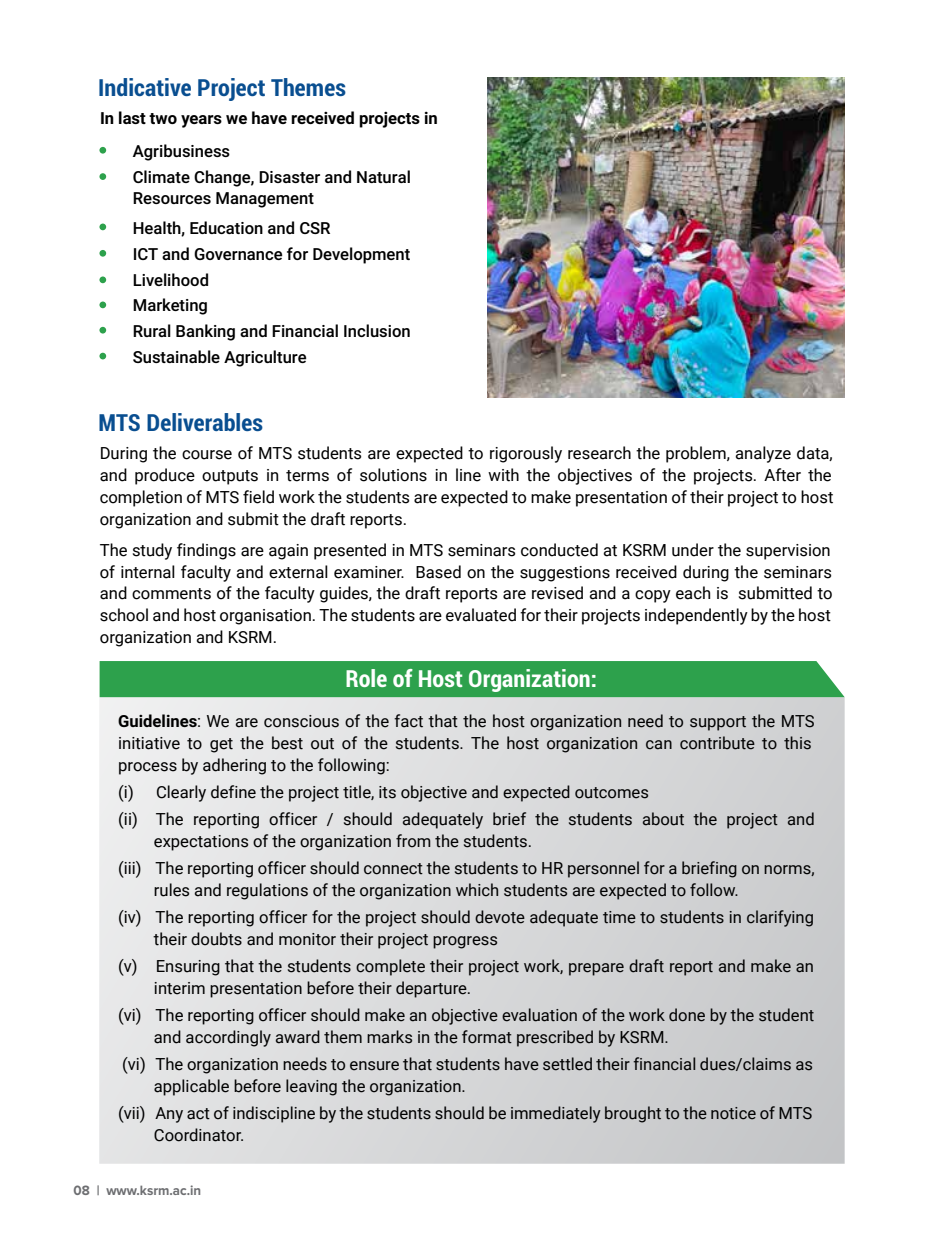
<style>
.page{position:relative;width:943px;height:1241px;background:#fff}
.page>*{position:absolute;margin:0;border:0;box-sizing:border-box;transform-origin:0 0}
.t1{font:700 condensed 24.5px "Roboto";letter-spacing:.005em;color:#094e90}
.t2{font:700 condensed 24.5px "Roboto";letter-spacing:.005em;color:#fff}
.t3{font:16.62px/21.9px "Roboto";color:#000}
.t4{font:500 16.62px/25.7px "Roboto";color:#000}
.t5{font:700 16.62px "Roboto";color:#000}
.t6{font:700 14px "Proxima Nova";color:#6d6e71;scale:.95 1}
.s1{font-weight:700}
</style>
<div class="page">
<svg style="left:99px;top:697px;width:745px;height:466px;background:#d9dadb"></svg>
<div style="left:100px;top:661px;width:744px;height:36px;background:#2da14c"></div>
<img style="left:487px;top:77px;width:357px;height:320px">
<div style="left:99px;top:147px;width:7px;height:7px;background:#2da14c;border-radius:50%"></div>
<div style="left:99px;top:173px;width:7px;height:7px;background:#2da14c;border-radius:50%"></div>
<div style="left:99px;top:276px;width:7px;height:7px;background:#2da14c;border-radius:50%"></div>
<div style="left:99px;top:301px;width:7px;height:7px;background:#2da14c;border-radius:50%"></div>
<div style="left:99px;top:327px;width:7px;height:6px;background:#2da14c;border-radius:50%"></div>
<div style="left:99px;top:353px;width:7px;height:6px;background:#2da14c;border-radius:50%"></div>
<div style="left:99px;top:223px;width:7px;height:7px;background:#2da14c;border-radius:50%"></div>
<div style="left:99px;top:250px;width:7px;height:6px;background:#2da14c;border-radius:50%"></div>
<h1 class="t1" style="left:98px;top:71px;width:249px">Indicative Project Themes</h1>
<p class="t5" style="left:100px;top:106px;width:339px">In last two years we have received projects in</p>
<p class="t4" style="left:133px;top:138px;width:279px">Agribusiness<br>Climate Change, Disaster and Natural</p>
<p class="t4" style="left:133px;top:182px;width:199px;line-height:30.3px">Resources Management<br>Health, Education and CSR</p>
<p class="t4" style="left:133px;top:241px;width:279px">ICT and Governance for Development<br>Livelihood<br>Marketing<br>Rural Banking and Financial Inclusion<br>Sustainable Agriculture</p>
<h1 class="t1" style="left:98px;top:406px;width:166px">MTS Deliverables</h1>
<p class="t3" style="left:100px;top:442px;width:735px;text-align:justify">During the course of MTS students are expected to rigorously research the problem, analyze data, and produce outputs in terms of solutions in line with the objectives of the projects. After the completion of MTS field work the students are expected to make presentation of their project to host organization and submit the draft reports.</p>
<p class="t3" style="left:100px;top:538px;width:734px;text-align:justify">The study findings are again presented in MTS seminars conducted at KSRM under the supervision of internal faculty and external examiner. Based on the suggestions received during the seminars and comments of the faculty guides, the draft reports are revised and a copy each is submitted to school and host organisation. The students are evaluated for their projects independently by the host organization and KSRM.</p>
<h1 class="t2" style="left:345px;top:662px;width:253px">Role of Host Organization:</h1>
<p class="t3" style="left:118px;top:709px;width:698px"><span class="s1">Guidelines</span>: We are conscious of the fact that the host organization need to support the MTS initiative to get the best out of the students. The host organization can contribute to this process by adhering to the following:</p>
<p class="t3" style="left:118px;top:778px;width:698px;line-height:27.1px">(i) Clearly define the project title, its objective and expected outcomes<br>(ii) The reporting officer / should adequately brief the students about the project and</p>
<p class="t3" style="left:118px;top:827px;width:698px;line-height:27.1px;text-indent:36px">expectations of the organization from the students.<br>(iii) The reporting officer should connect the students to HR personnel for a briefing on norms,</p>
<p class="t3" style="left:118px;top:876px;width:697px;line-height:27.1px;text-indent:36px">rules and regulations of the organization which students are expected to follow.<br>(iv) The reporting officer for the project should devote adequate time to students in clarifying</p>
<p class="t3" style="left:118px;top:925px;width:697px;line-height:27.1px;text-indent:36px">their doubts and monitor their project progress<br>(v) Ensuring that the students complete their project work, prepare draft report and make an</p>
<p class="t3" style="left:118px;top:974px;width:697px;line-height:27.1px;text-indent:36px">interim presentation before their departure.<br>(vi) The reporting officer should make an objective evaluation of the work done by the student</p>
<p class="t3" style="left:122px;top:1023px;width:692px;line-height:27.1px;text-indent:32px">and accordingly award them marks in the format prescribed by KSRM.<br>(vi) The organization needs to ensure that students have settled their financial dues/claims as</p>
<p class="t3" style="left:118px;top:1072px;width:695px;line-height:27.1px;text-indent:36px">applicable before leaving the organization.<br>(vii) Any act of indiscipline by the students should be immediately brought to the notice of MTS</p>
<p class="t3" style="left:154px;top:1123px;width:92px">Coordinator.</p>
<p class="t6" style="left:74px;top:1182px;width:136px">08 | www.ksrm.ac.in</p>
</div>
